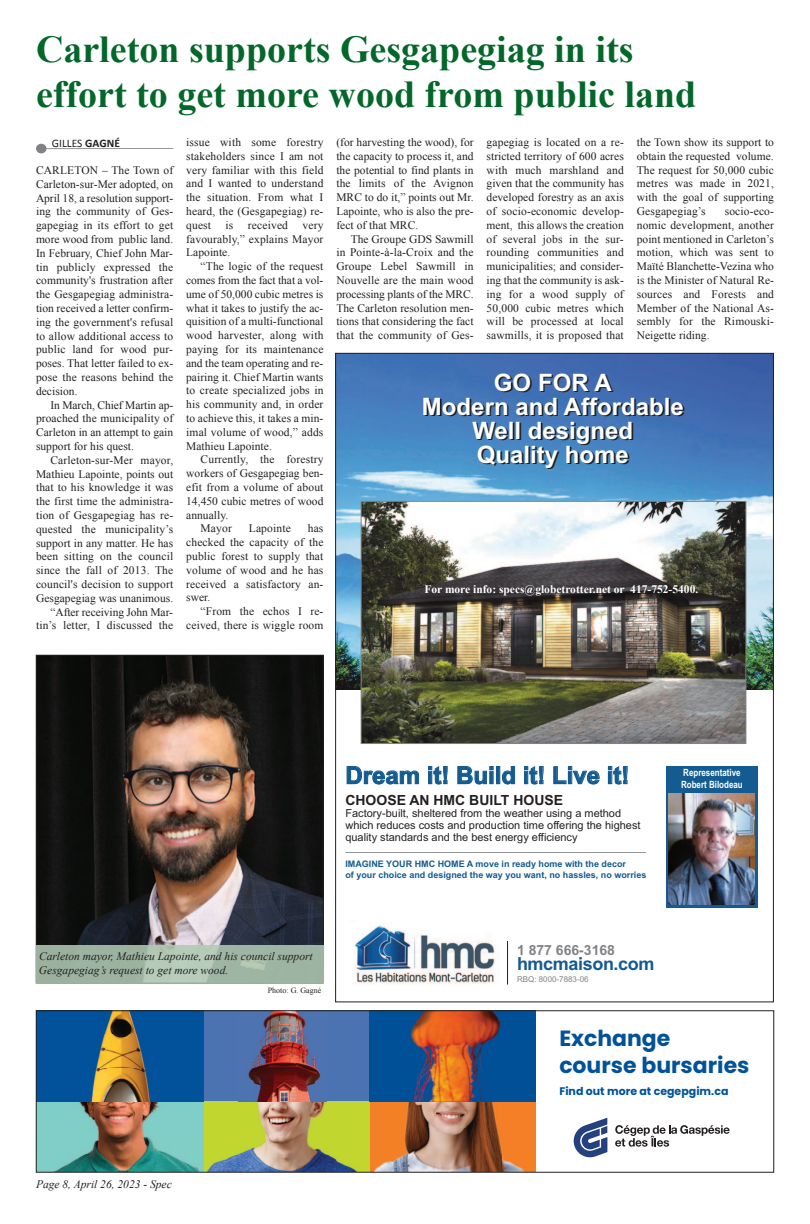
<style>
.page{position:relative;width:810px;height:1224px;background:#fff}
.page>*{position:absolute;margin:0;border:0;box-sizing:border-box;transform-origin:0 0}
.t1{font:700 38px "Times New Roman";color:#036729}
.t2{font:700 24px/24px "Arial";color:#fff;text-align:center}
.t3{font:700 24px "Arial";color:#135b91}
.t4{font:700 22px/26.4px "Poppins";color:#01529a}
.t5{font:700 18px "Arial";letter-spacing:-.02em;color:#135b91}
.t6{font:700 14px "Arial";color:#231f20}
.t7{font:700 14px "Arial";color:#808285}
.t8{font:11.5px/13.8px "Times New Roman";letter-spacing:.015em;color:#231f20;text-align:justify}
.t9{font:italic 11.5px/13.8px "Times New Roman";color:#231f20}
.t10{font:700 11.5px "Times New Roman";color:#fff}
.t11{font:11.5px "Calibri";color:#231f20}
.t12{font:11px/12px "Arial";color:#231f20}
.t13{font:700 11px "Poppins";color:#01529a}
.t14{font:700 10px "Arial";color:#fff;scale:.8 1}
.t15{font:700 9px/10.8px "Arial";color:#135b91}
.t16{font:8px "Arial";color:#808285}
.t17{font:8px "Times New Roman";color:#231f20}
.s1{font-weight:700}
</style>
<div class="page">
<img style="left:38px;top:657px;width:283px;height:289px">
<div style="left:666px;top:766px;width:92px;height:141px;background:#135b91"></div>
<img style="left:337px;top:355px;width:435px;height:335px">
<img style="left:363px;top:503px;width:381px;height:239px">
<div style="left:361px;top:501px;width:385px;height:243px;border:1px solid #808285"></div>
<img style="left:669px;top:794px;width:86px;height:110px">
<hr style="left:345px;top:852px;width:301px;height:1px;background:#939598">
<img style="left:354px;top:925px;width:142px;height:59px">
<hr style="left:507px;top:941px;width:1px;height:44px;background:#231f20">
<div style="left:203px;top:1012px;width:167px;height:90px;background:#4c73b1"></div>
<img style="left:370px;top:1102px;width:166px;height:68px">
<img style="left:203px;top:1102px;width:167px;height:68px">
<img style="left:38px;top:1102px;width:165px;height:68px">
<img style="left:370px;top:1012px;width:63px;height:90px">
<img style="left:429px;top:1012px;width:107px;height:38px">
<img style="left:433px;top:1022px;width:71px;height:80px">
<img style="left:467px;top:1035px;width:69px;height:67px">
<img style="left:238px;top:1012px;width:88px;height:90px">
<div style="left:37px;top:1011px;width:166px;height:91px;background:#01529a"></div>
<img style="left:91px;top:1012px;width:59px;height:90px">
<svg style="left:615px;top:1125px;width:115px;height:22px"></svg>
<svg style="left:574px;top:1118px;width:33px;height:39px"></svg>
<div style="left:36px;top:1010px;width:738px;height:162px;border:1px solid #231f20"></div>
<hr style="left:46px;top:148px;width:127px;height:1px;background:#939598">
<div style="left:36px;top:144px;width:11px;height:9px;background:#808285;border-radius:50%"></div>
<div style="left:36px;top:946px;width:287px;height:37px;background:#b1cab3;opacity:.87"></div>
<p class="t1" style="left:36px;top:28px;width:599px">Carleton supports Gesgapegiag in its</p>
<p class="t1" style="left:36px;top:73px;width:662px">effort to get more wood from public land</p>
<p class="t11" style="left:52px;top:136px;width:70px">GILLES <span class="s1">GAGNÉ</span></p>
<p class="t8" style="left:36px;top:163px;width:139px">CARLETON – The Town of Carleton-sur-Mer adopted, on April 18, a resolution support&shy;ing the community of Ges&shy;gapegiag in its effort to get more wood from public land.</p>
<p class="t8" style="left:36px;top:246px;width:139px">In February, Chief John Mar&shy;tin publicly expressed the community's frustration after the Gesgapegiag administra&shy;tion received a letter confirm&shy;ing the government's refusal to allow additional access to public land for wood pur&shy;poses. That letter failed to ex&shy;pose the reasons behind the decision.</p>
<p class="t8" style="left:36px;top:398px;width:139px;text-indent:14px">In March, Chief Martin ap&shy;proached the municipality of Carleton in an attempt to gain support for his quest.</p>
<p class="t8" style="left:36px;top:453px;width:139px;text-indent:14px">Carleton-sur-Mer mayor, Mathieu Lapointe, points out that to his knowledge it was the first time the administra&shy;tion of Gesgapegiag has re&shy;quested the municipality’s support in any matter. He has been sitting on the council since the fall of 2013. The council's decision to support Gesgapegiag was unanimous.</p>
<p class="t8" style="left:36px;top:605px;width:139px;text-align:right">“After receiving John Mar&shy;tin’s letter, I discussed the</p>
<p class="t8" style="left:186px;top:135px;width:139px">issue with some forestry stakeholders since I am not very familiar with this field and I wanted to understand the situation. From what I heard, the (Gesgapegiag) re&shy;quest</p>
<p class="t8" style="left:226px;top:218px;width:9px">is</p>
<p class="t8" style="left:248px;top:218px;width:42px">received</p>
<p class="t8" style="left:186px;top:218px;width:139px;text-indent:116px">very favourably,” explains Mayor Lapointe.</p>
<p class="t8" style="left:186px;top:259px;width:139px;text-indent:14px">“The logic of the request comes from the fact that a vol&shy;ume of 50,000 cubic metres is what it takes to justify the ac&shy;quisition of a multi-functional wood harvester, along with paying for its maintenance and the team operating and re&shy;pairing it. Chief Martin wants to create specialized jobs in his community and, in order to achieve this, it takes a min&shy;imal volume of wood,” adds Mathieu Lapointe.</p>
<p class="t8" style="left:186px;top:453px;width:139px;text-indent:14px">Currently, the forestry workers of Gesgapegiag ben&shy;efit from a volume of about 14,450 cubic metres of wood annually.</p>
<p class="t8" style="left:201px;top:522px;width:33px">Mayor</p>
<p class="t8" style="left:249px;top:522px;width:44px">Lapointe</p>
<p class="t8" style="left:186px;top:522px;width:139px;text-indent:122px">has checked the capacity of the public forest to supply that volume of wood and he has received a satisfactory an&shy;swer.</p>
<p class="t8" style="left:186px;top:604px;width:139px;text-align:right">“From the echos I re&shy;ceived, there is wiggle room</p>
<p class="t8" style="left:336px;top:135px;width:139px">(for harvesting the wood), for the capacity to process it, and the potential to find plants in the limits of the Avignon MRC to do it,” points out Mr.<br>Lapointe, who is also the pre&shy;fect of that MRC.</p>
<p class="t8" style="left:336px;top:232px;width:139px;text-indent:14px">The Groupe GDS Sawmill in Pointe-à-la-Croix and the Groupe Lebel Sawmill in Nouvelle are the main wood processing plants of the MRC.</p>
<p class="t8" style="left:336px;top:301px;width:139px">The Carleton resolution men&shy;tions that considering the fact that the community of Ges-</p>
<p class="t8" style="left:487px;top:135px;width:139px">gapegiag is located on a re&shy;stricted territory of 600 acres with much marshland and given that the community has developed forestry as an axis of socio-economic develop&shy;ment, this allows the creation of several jobs in the sur&shy;rounding communities and municipalities; and consider&shy;ing that the community is ask&shy;ing for a wood supply of 50,000 cubic metres which will be processed at local sawmills, it is proposed that</p>
<p class="t8" style="left:637px;top:135px;width:139px">the Town show its support to obtain the requested volume.</p>
<p class="t8" style="left:637px;top:163px;width:139px">The request for 50,000 cubic metres was made in 2021, with the goal of supporting Gesgapegiag’s</p>
<p class="t8" style="left:637px;top:204px;width:139px;text-indent:88px">socio-eco&shy;nomic development, another point mentioned in Carleton’s motion, which was sent to Maïté Blanchette-Vezina who is the Minister of Natural Re&shy;sources and Forests and Member of the National As&shy;sembly for the Rimouski-Neigette riding.</p>
<h2 class="t2" style="left:422px;top:373px;width:263px">GO FOR A<br>Modern and Affordable<br>Well designed<br>Quality home</h2>
<p class="t10" style="left:424px;top:583px;width:275px">For more info: specs@globetrotter.net or 417-752-5400.</p>
<h2 class="t3" style="left:345px;top:767px;width:285px">Dream it! Build it! Live it!</h2>
<p class="t6" style="left:345px;top:795px;width:219px">CHOOSE AN HMC BUILT HOUSE</p>
<p class="t12" style="left:345px;top:808px;width:297px">Factory-built, sheltered from the weather using a method which reduces costs and production time offering the highest quality standards and the best energy efficiency</p>
<p class="t15" style="left:345px;top:859px;width:303px">IMAGINE YOUR HMC HOME A move in ready home with the decor<br>of your choice and designed the way you want, no hassles, no worries</p>
<p class="t14" style="left:683px;top:769px;width:73px">Representative</p>
<p class="t14" style="left:681px;top:781px;width:79px">Robert Bilodeau</p>
<p class="t9" style="left:39px;top:949px;width:275px">Carleton mayor, Mathieu Lapointe, and his council support<br>Gesgapegiag’s request to get more wood.</p>
<p class="t17" style="left:268px;top:986px;width:55px">Photo: G. Gagné</p>
<p class="t7" style="left:517px;top:945px;width:99px">1 877 666-3168</p>
<h3 class="t5" style="left:517px;top:957px;width:139px">hmcmaison.com</h3>
<p class="t16" style="left:517px;top:976px;width:73px">RBQ: 8000-7883-06</p>
<h3 class="t4" style="left:559px;top:1028px;width:192px">Exchange course bursaries</h3>
<p class="t13" style="left:559px;top:1087px;width:171px">Find out more at cegepgim.ca</p>
<p class="t9" style="left:36px;top:1177px;width:137px">Page 8, April 26, 2023 - Spec</p>
</div>
